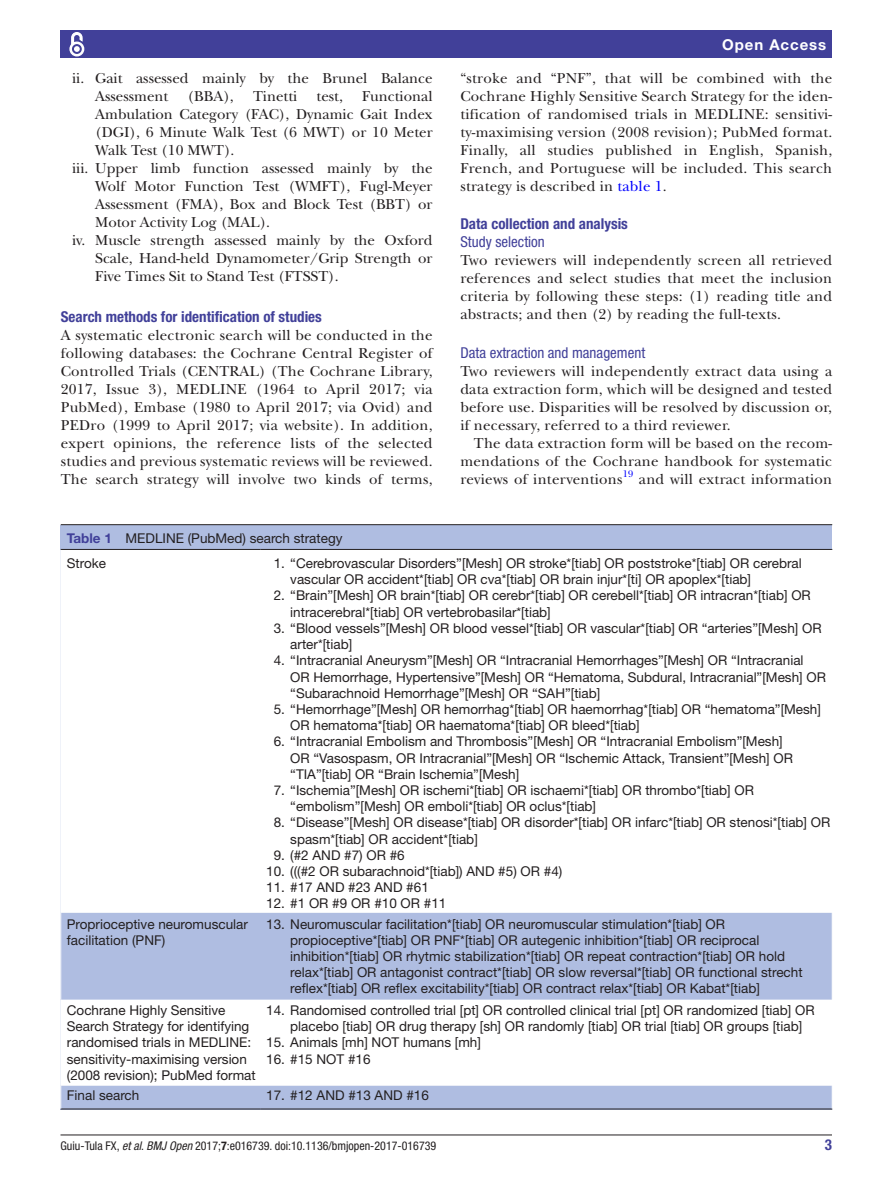
<style>
.page{position:relative;width:893px;height:1191px;background:#fff}
.page>*{position:absolute;margin:0;border:0;box-sizing:border-box;transform-origin:0 0}
.t1{font:15px/18px "New Baskerville";color:#231f20;text-align:justify}
.t2{font:700 condensed 15px "Helvetica Neue LT Std";color:#414099}
.t3{font:condensed 15px "Helvetica Neue LT Std";color:#414099}
.t4{font:700 15px "Helvetica Neue LT Std";letter-spacing:.065em;color:#fff}
.t5{font:13.5px/16.2px "Helvetica Neue LT Std";color:#231f20}
.t6{font:condensed 12px "Helvetica Neue LT Std";color:#231f20}
.t7{font:9.9px "New Baskerville";color:#00f}
.s1{color:#00f}
.s2{font-weight:700;color:#414099}
.s3{font-style:italic}
.s4{font-weight:700}
</style>
<div class="page">
<hr style="left:61px;top:1134px;width:771px;height:1px;background:#231f20">
<div style="left:61px;top:31px;width:771px;height:27px;background:#414099"></div>
<svg style="left:69px;top:32px;width:16px;height:25px"></svg>
<div style="left:61px;top:525px;width:771px;height:584px;background:#afbde1"></div>
<hr style="left:61px;top:524px;width:771px;height:1px;background:#231f20">
<div style="left:61px;top:550px;width:771px;height:363px;background:#fff"></div>
<svg style="left:61px;top:913px;width:771px;height:195px"></svg>
<hr style="left:61px;top:549px;width:199px;height:1px;background:#231f20">
<hr style="left:260px;top:549px;width:572px;height:1px;background:#231f20">
<hr style="left:61px;top:1108px;width:199px;height:1px;background:#231f20">
<hr style="left:260px;top:1108px;width:572px;height:1px;background:#231f20">
<svg style="left:60px;top:1085px;width:1px;height:23px"></svg>
<p class="t1" style="left:95px;top:69px;width:339px;text-indent:-23px">ii. Gait assessed mainly by the Brunel Balance<br>Assessment</p>
<p class="t1" style="left:188px;top:87px;width:48px">(BBA),</p>
<p class="t1" style="left:253px;top:87px;width:46px">Tinetti</p>
<p class="t1" style="left:317px;top:87px;width:28px">test,</p>
<p class="t1" style="left:362px;top:87px;width:72px">Functional</p>
<p class="t1" style="left:95px;top:105px;width:339px">Ambulation Category (FAC), Dynamic Gait Index</p>
<p class="t1" style="left:95px;top:123px;width:339px">(DGI), 6 Minute Walk Test (6 MWT) or 10 Meter</p>
<p class="t1" style="left:95px;top:141px;width:141px">Walk Test (10 MWT).</p>
<p class="t1" style="left:72px;top:159px;width:362px">iii. Upper limb function assessed mainly by the</p>
<p class="t1" style="left:95px;top:177px;width:339px">Wolf Motor Function Test (WMFT), Fugl-Meyer</p>
<p class="t1" style="left:95px;top:195px;width:339px">Assessment (FMA), Box and Block Test (BBT) or</p>
<p class="t1" style="left:95px;top:213px;width:176px">Motor Activity Log (MAL).</p>
<p class="t1" style="left:72px;top:231px;width:362px">iv. Muscle strength assessed mainly by the Oxford</p>
<p class="t1" style="left:95px;top:249px;width:339px">Scale, Hand-held Dynamometer/Grip Strength or</p>
<p class="t1" style="left:95px;top:267px;width:245px">Five Times Sit to Stand Test (FTSST).</p>
<p class="t2" style="left:61px;top:307px;width:263px">Search methods for identification of studies</p>
<p class="t1" style="left:61px;top:326px;width:373px">A systematic electronic search will be conducted in the following databases: the Cochrane Central Register of Controlled Trials (CENTRAL) (The Cochrane Library, 2017, Issue 3), MEDLINE (1964 to April 2017; via PubMed), Embase (1980 to April 2017; via Ovid) and PEDro (1999 to April 2017; via website). In addition, expert opinions, the reference lists of the selected studies and previous systematic reviews will be reviewed.<br>The search strategy will involve two kinds of terms,</p>
<p class="t4" style="left:722px;top:35px;width:106px">Open Access</p>
<p class="t1" style="left:460px;top:69px;width:373px">“stroke and “PNF”, that will be combined with the Cochrane Highly Sensitive Search Strategy for the iden&shy;tification of randomised trials in MEDLINE: sensitivi&shy;ty-maximising version (2008 revision); PubMed format.<br>Finally, all studies published in English, Spanish, French, and Portuguese will be included. This search strategy is described in <span class="s1">table 1</span>.</p>
<p class="t2" style="left:460px;top:215px;width:169px">Data collection and analysis</p>
<p class="t3" style="left:460px;top:233px;width:86px">Study selection</p>
<p class="t1" style="left:460px;top:251px;width:373px">Two reviewers will independently screen all retrieved references and select studies that meet the inclusion criteria by following these steps: (1) reading title and abstracts; and then (2) by reading the full-texts.</p>
<p class="t3" style="left:460px;top:344px;width:186px">Data extraction and management</p>
<p class="t1" style="left:460px;top:362px;width:373px">Two reviewers will independently extract data using a data extraction form, which will be designed and tested before use. Disparities will be resolved by discussion or, if necessary, referred to a third reviewer.</p>
<p class="t1" style="left:460px;top:434px;width:373px;text-indent:13px">The data extraction form will be based on the recom&shy;mendations of the Cochrane handbook for systematic reviews of interventions</p>
<p class="t7" style="left:623px;top:468px;width:12px">19</p>
<p class="t1" style="left:639px;top:470px;width:195px">and will extract information</p>
<p class="t5" style="left:67px;top:525px;width:277px;line-height:25px"><span class="s2">Table 1</span> MEDLINE (PubMed) search strategy<br>Stroke</p>
<p class="t5" style="left:290px;top:555px;width:513px;text-indent:-16px">1. “Cerebrovascular Disorders”[Mesh] OR stroke*[tiab] OR poststroke*[tiab] OR cerebral vascular OR accident*[tiab] OR cva*[tiab] OR brain injur*[ti] OR apoplex*[tiab]</p>
<p class="t5" style="left:290px;top:587px;width:522px;text-indent:-16px">2. “Brain”[Mesh] OR brain*[tiab] OR cerebr*[tiab] OR cerebell*[tiab] OR intracran*[tiab] OR intracerebral*[tiab] OR vertebrobasilar*[tiab]</p>
<p class="t5" style="left:290px;top:620px;width:533px;text-indent:-16px">3. “Blood vessels”[Mesh] OR blood vessel*[tiab] OR vascular*[tiab] OR “arteries”[Mesh] OR arter*[tiab]</p>
<p class="t5" style="left:290px;top:652px;width:537px;text-indent:-16px">4. “Intracranial Aneurysm”[Mesh] OR “Intracranial Hemorrhages”[Mesh] OR “Intracranial<br>OR Hemorrhage, Hypertensive”[Mesh] OR “Hematoma, Subdural, Intracranial”[Mesh] OR “Subarachnoid Hemorrhage”[Mesh] OR “SAH”[tiab]</p>
<p class="t5" style="left:290px;top:701px;width:532px;text-indent:-16px">5. “Hemorrhage”[Mesh] OR hemorrhag*[tiab] OR haemorrhag*[tiab] OR “hematoma”[Mesh]<br>OR hematoma*[tiab] OR haematoma*[tiab] OR bleed*[tiab]</p>
<p class="t5" style="left:290px;top:733px;width:504px;text-indent:-16px">6. “Intracranial Embolism and Thrombosis”[Mesh] OR “Intracranial Embolism”[Mesh]<br>OR “Vasospasm, OR Intracranial”[Mesh] OR “Ischemic Attack, Transient”[Mesh] OR “TIA”[tiab] OR “Brain Ischemia”[Mesh]</p>
<p class="t5" style="left:290px;top:782px;width:465px;text-indent:-16px">7. “Ischemia”[Mesh] OR ischemi*[tiab] OR ischaemi*[tiab] OR thrombo*[tiab] OR “embolism”[Mesh] OR emboli*[tiab] OR oclus*[tiab]</p>
<p class="t5" style="left:290px;top:814px;width:542px;text-indent:-16px">8. “Disease”[Mesh] OR disease*[tiab] OR disorder*[tiab] OR infarc*[tiab] OR stenosi*[tiab] OR spasm*[tiab] OR accident*[tiab]</p>
<p class="t5" style="left:274px;top:846px;width:133px">9. (#2 AND #7) OR #6</p>
<p class="t5" style="left:266px;top:863px;width:298px">10. (((#2 OR subarachnoid*[tiab]) AND #5) OR #4)</p>
<p class="t5" style="left:266px;top:879px;width:164px">11. #17 AND #23 AND #61</p>
<p class="t5" style="left:266px;top:895px;width:182px">12. #1 OR #9 OR #10 OR #11</p>
<p class="t5" style="left:67px;top:915px;width:183px">Proprioceptive neuromuscular facilitation (PNF)</p>
<p class="t5" style="left:290px;top:915px;width:514px;text-indent:-24px">13. Neuromuscular facilitation*[tiab] OR neuromuscular stimulation*[tiab] OR propioceptive*[tiab] OR PNF*[tiab] OR autegenic inhibition*[tiab] OR reciprocal inhibition*[tiab] OR rhytmic stabilization*[tiab] OR repeat contraction*[tiab] OR hold relax*[tiab] OR antagonist contract*[tiab] OR slow reversal*[tiab] OR functional strecht reflex*[tiab] OR reflex excitability*[tiab] OR contract relax*[tiab] OR Kabat*[tiab]</p>
<p class="t5" style="left:67px;top:1002px;width:190px">Cochrane Highly Sensitive<br>Search Strategy for identifying randomised trials in MEDLINE: sensitivity-maximising version (2008 revision); PubMed format</p>
<p class="t5" style="left:290px;top:1002px;width:526px;text-indent:-24px">14. Randomised controlled trial [pt] OR controlled clinical trial [pt] OR randomized [tiab] OR placebo [tiab] OR drug therapy [sh] OR randomly [tiab] OR trial [tiab] OR groups [tiab]</p>
<p class="t5" style="left:266px;top:1034px;width:216px">15. Animals [mh] NOT humans [mh]</p>
<p class="t5" style="left:266px;top:1050px;width:106px">16. #15 NOT #16</p>
<p class="t5" style="left:67px;top:1087px;width:74px">Final search</p>
<p class="t5" style="left:266px;top:1087px;width:164px">17. #12 AND #13 AND #16</p>
<p class="t6" style="left:61px;top:1138px;width:377px">Guiu-Tula FX, <span class="s3">et al</span>. <span class="s3">BMJ Open</span> 2017;<span class="s4">7</span>:e016739. doi:10.1136/bmjopen-2017-016739</p>
<p class="t2" style="left:825px;top:1135px;width:9px">3</p>
</div>
